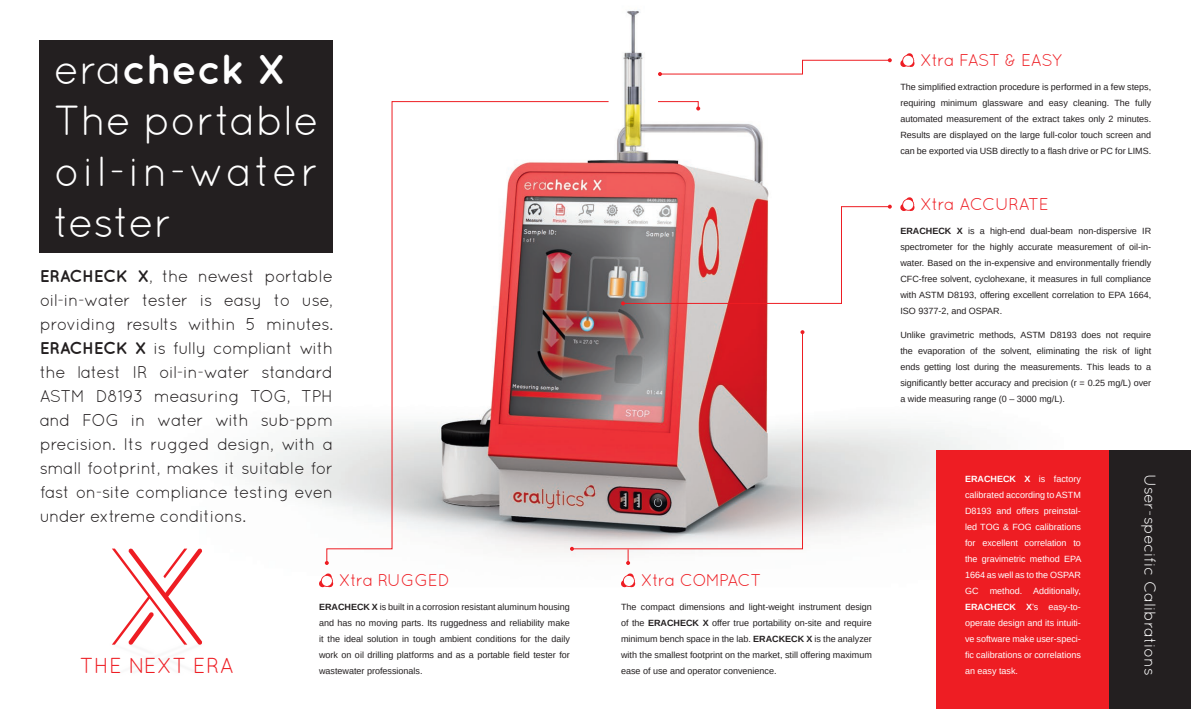
<style>
.page{position:relative;width:1191px;height:709px;background:#fff}
.page>*{position:absolute;margin:0;border:0;box-sizing:border-box;transform-origin:0 0}
.t1{font:42px/51px "Quicksand";letter-spacing:-.005em;color:#fff}
.t2{font:21.6px "Quicksand";color:#ee1d23}
.t3{font:17px/24px "Quicksand";letter-spacing:-.03em;color:#231f20;text-align:justify}
.t4{font:17px "Quicksand";letter-spacing:-.035em;color:#ee1d23}
.t5{font:17px "Quicksand";letter-spacing:-.055em;color:#ee1d23}
.t6{font:15.9px "Quicksand";letter-spacing:-.01em;color:#fff}
.t7{font:9px/16px "Arimo";color:#231f20;text-align:justify}
.t8{font:9px/16px "Arimo";color:#fff;text-align:justify}
.s1{font-weight:700}
</style>
<div class="page">
<img style="left:176px;top:10px;width:800px;height:575px">
<svg style="left:609px;top:331px;width:194px;height:219px;background:#c69192"></svg>
<svg style="left:800px;top:330px;width:4px;height:4px"></svg>
<svg style="left:626px;top:549px;width:4px;height:16px"></svg>
<svg style="left:326px;top:101px;width:283px;height:463px"></svg>
<svg style="left:325px;top:561px;width:4px;height:4px"></svg>
<svg style="left:658px;top:58px;width:233px;height:18px"></svg>
<svg style="left:621px;top:205px;width:270px;height:100px"></svg>
<svg style="left:657px;top:101px;width:43px;height:9px"></svg>
<div style="left:40px;top:40px;width:293px;height:212px;background:#231f20"></div>
<svg style="left:899px;top:53px;width:16px;height:15px"></svg>
<svg style="left:899px;top:197px;width:16px;height:15px"></svg>
<svg style="left:620px;top:573px;width:15px;height:15px"></svg>
<svg style="left:318px;top:573px;width:15px;height:15px"></svg>
<div style="left:1109px;top:450px;width:82px;height:259px;background:#231f20"></div>
<div style="left:936px;top:450px;width:173px;height:259px;background:#ee1d23"></div>
<svg style="left:112px;top:548px;width:90px;height:96px"></svg>
<h3 class="t4" style="left:920px;top:50px;width:144px">Xtra FAST &amp; EASY</h3>
<p class="t7" style="left:900px;top:79px;width:252px">The simplified extraction procedure is performed in a few steps, requiring minimum glassware and easy cleaning. The fully automated measurement of the extract takes only 2 minutes.<br>Results are displayed on the large full-color touch screen and can be exported via USB directly to a flash drive or PC for LIMS.</p>
<h1 class="t1" style="left:54px;top:44px;width:267px">era<span class="s1">check X<br></span>The portable oil-in-water tester</h1>
<p class="t3" style="left:40px;top:264px;width:295px"><span class="s1">ERACHECK X</span>, the newest portable oil-in-water tester is easy to use, providing results within 5 minutes.<br><span class="s1">ERACHECK X</span> is fully compliant with the latest IR oil-in-water standard ASTM D8193 measuring TOG, TPH and FOG in water with sub-ppm precision. Its rugged design, with a small footprint, makes it suitable for fast on-site compliance testing even under extreme conditions.</p>
<h3 class="t4" style="left:920px;top:194px;width:130px">Xtra ACCURATE</h3>
<p class="t7" style="left:900px;top:223px;width:252px"><span class="s1">ERACHECK X</span> is a high-end dual-beam non-dispersive IR spectrometer for the highly accurate measurement of oil-in&shy;water. Based on the in-expensive and environmentally friendly CFC-free solvent, cyclohexane, it measures in full compliance with ASTM D8193, offering excellent correlation to EPA 1664, ISO 9377-2, and OSPAR.</p>
<p class="t7" style="left:900px;top:327px;width:252px">Unlike gravimetric methods, ASTM D8193 does not require the evaporation of the solvent, eliminating the risk of light ends getting lost during the measurements. This leads to a significantly better accuracy and precision (r = 0.25 mg/L) over a wide measuring range (0 – 3000 mg/L).</p>
<h3 class="t6" style="left:1159px;top:474px;width:203px;rotate:90deg">User-specific Calibrations</h3>
<p class="t8" style="left:965px;top:471px;width:118px"><span class="s1">ERACHECK X</span> is factory calibrated according to ASTM D8193 and offers preinstal&shy;led TOG &amp; FOG calibrations for excellent correlation to the gravimetric method EPA 1664 as well as to the OSPAR GC method. Additionally, <span class="s1">ERACHECK X</span>’s easy-to&shy;operate design and its intuiti&shy;ve software make user-speci&shy;fic calibrations or correlations</p>
<h3 class="t4" style="left:339px;top:570px;width:113px">Xtra RUGGED</h3>
<p class="t7" style="left:319px;top:599px;width:252px"><span class="s1">ERACHECK X</span> is built in a corrosion resistant aluminum housing and has no moving parts. Its ruggedness and reliability make it the ideal solution in tough ambient conditions for the daily work on oil drilling platforms and as a portable field tester for wastewater professionals.</p>
<h3 class="t5" style="left:641px;top:570px;width:122px">Xtra COMPACT</h3>
<p class="t7" style="left:621px;top:599px;width:252px">The compact dimensions and light-weight instrument design of the <span class="s1">ERACHECK X</span> offer true portability on-site and require minimum bench space in the lab. <span class="s1">ERACKECK X</span> is the analyzer with the smallest footprint on the market, still offering maximum ease of use and operator convenience.</p>
<h2 class="t2" style="left:80px;top:653px;width:155px">THE NEXT ERA</h2>
<p class="t8" style="left:965px;top:663px;width:55px">an easy task.</p>
</div>
